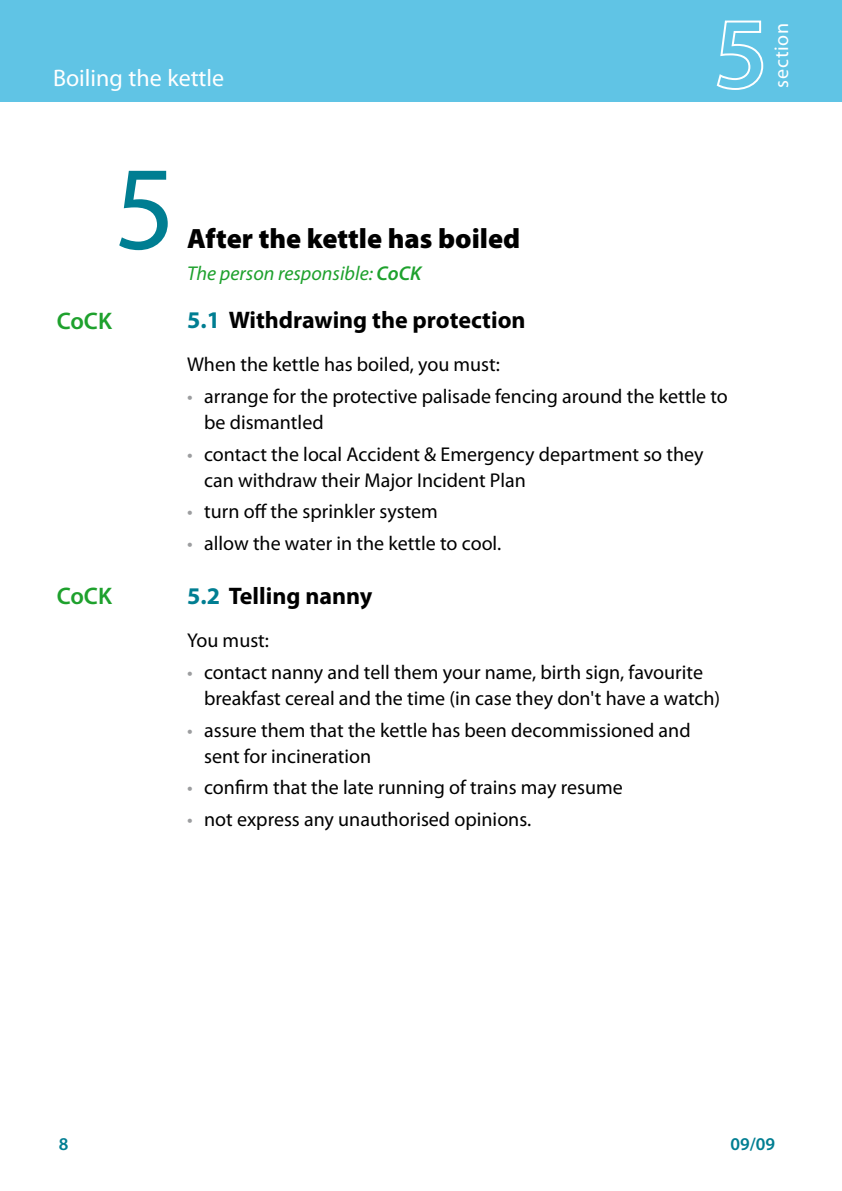
<style>
.page{position:relative;width:842px;height:1191px;background:#fff}
.page>*{position:absolute;margin:0;border:0;box-sizing:border-box;transform-origin:0 0}
.t1{font:120px "Myriad Pro";color:#007e92}
.t2{font:900 28px "Myriad Pro";color:#000}
.t3{font:700 24px "Myriad Pro";color:#000}
.t4{font:24px "Myriad Pro";color:#fff}
.t5{font:600 24px "Myriad Pro";color:#1ea12d}
.t6{font:20px/26px "Myriad Pro";color:#000}
.t7{font:italic 20px "Myriad Pro";color:#1ea12d}
.t8{font:20px "Myriad Pro";letter-spacing:.04em;color:#fff}
.t9{font:600 18px "Myriad Pro";color:#007e92}
.s1{font-weight:600}
.s2{color:#007e92}
.s3{color:#9c9d9f}
</style>
<div class="page">
<div style="left:0;top:0;width:842px;height:102px;background:#60c4e5"></div>
<hr style="left:841px;top:0;width:1px;height:1191px;background:#60c4e5">
<svg style="left:716px;top:20px;width:48px;height:70px"></svg>
<p class="t4" style="left:53px;top:63px;width:173px">Boiling the kettle</p>
<h1 class="t1" style="left:114px;top:135px;width:63px">5</h1>
<p class="t5" style="left:57px;top:305px;width:57px">CoCK</p>
<p class="t5" style="left:57px;top:580px;width:57px">CoCK</p>
<h2 class="t2" style="left:187px;top:220px;width:335px">After the kettle has boiled</h2>
<p class="t7" style="left:187px;top:260px;width:236px">The person responsible: <span class="s1">CoCK</span></p>
<p class="t3" style="left:187px;top:304px;width:340px"><span class="s2">5.1</span> Withdrawing the protection</p>
<p class="t6" style="left:187px;top:351px;width:314px">When the kettle has boiled, you must:</p>
<p class="t6" style="left:204px;top:383px;width:525px;text-indent:-17px"><span class="s3">•</span> arrange for the protective palisade fencing around the kettle to be dismantled</p>
<p class="t6" style="left:204px;top:440px;width:501px;text-indent:-17px"><span class="s3">•</span> contact the local Accident &amp; Emergency department so they can withdraw their Major Incident Plan</p>
<p class="t6" style="left:187px;top:498px;width:252px"><span class="s3">•</span> turn off the sprinkler system</p>
<p class="t6" style="left:187px;top:530px;width:316px"><span class="s3">•</span> allow the water in the kettle to cool.</p>
<p class="t3" style="left:187px;top:580px;width:187px"><span class="s2">5.2</span> Telling nanny</p>
<p class="t6" style="left:187px;top:627px;width:83px">You must:</p>
<p class="t6" style="left:204px;top:659px;width:518px;text-indent:-17px"><span class="s3">•</span> contact nanny and tell them your name, birth sign, favourite breakfast cereal and the time (in case they don't have a watch)</p>
<p class="t6" style="left:204px;top:716px;width:488px;text-indent:-17px"><span class="s3">•</span> assure them that the kettle has been decommissioned and sent for incineration</p>
<p class="t6" style="left:187px;top:774px;width:437px"><span class="s3">•</span> confirm that the late running of trains may resume</p>
<p class="t6" style="left:187px;top:806px;width:346px"><span class="s3">•</span> not express any unauthorised opinions.</p>
<p class="t8" style="left:769px;top:88px;width:67px;rotate:-90deg">section</p>
<p class="t9" style="left:731px;top:1132px;width:46px">09/09</p>
</div>
